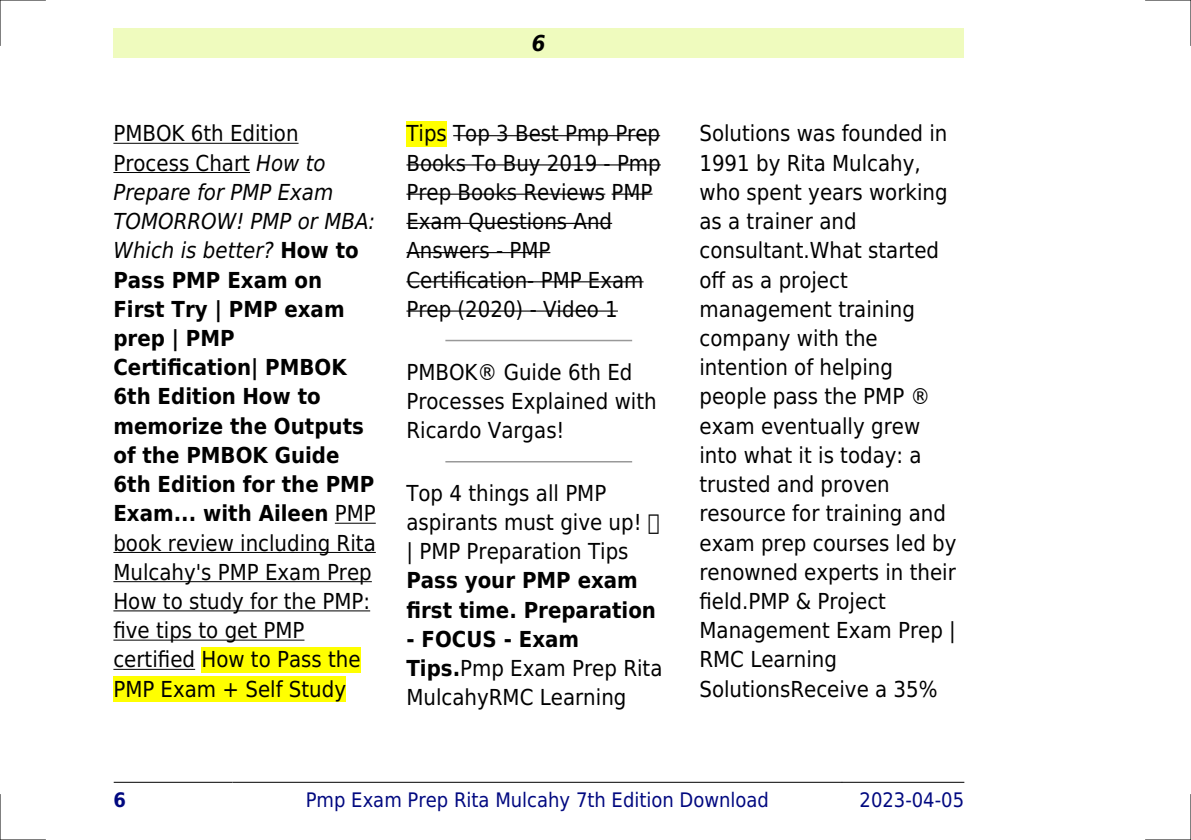
<style>
.page{position:relative;width:1191px;height:840px;background:#fff}
.page>*{position:absolute;margin:0;border:0;box-sizing:border-box;transform-origin:0 0}
.t1{font:22px/29.2px "DejaVu Sans Condensed";color:#000}
.t2{font:700 22px/29.2px "DejaVu Sans Condensed";color:#000}
.t3{font:italic 700 22px "DejaVu Sans Condensed";color:#000}
.t4{font:20px "DejaVu Sans Condensed";color:#000880}
.t5{font:700 20px "DejaVu Sans Condensed";color:#000880}
.s1{font-style:italic}
.s2{font-weight:700}
</style>
<div class="page">
<div style="left:113px;top:28px;width:851px;height:30px;background:#effbbe"></div>
<hr style="left:114px;top:781px;width:119px;height:1px;background:#000">
<hr style="left:233px;top:781px;width:608px;height:1px;background:#000">
<hr style="left:842px;top:781px;width:122px;height:1px;background:#000">
<hr style="left:113px;top:143px;width:185px;height:1px;background:#000">
<hr style="left:113px;top:172px;width:137px;height:1px;background:#000">
<hr style="left:335px;top:522px;width:41px;height:1px;background:#000">
<hr style="left:113px;top:551px;width:263px;height:1px;background:#000">
<hr style="left:113px;top:581px;width:259px;height:1px;background:#000">
<hr style="left:113px;top:610px;width:257px;height:1px;background:#000">
<hr style="left:113px;top:639px;width:191px;height:1px;background:#000">
<hr style="left:113px;top:668px;width:82px;height:1px;background:#000">
<div style="left:201px;top:646px;width:159px;height:26px;background:#ff0"></div>
<div style="left:113px;top:676px;width:233px;height:25px;background:#ff0"></div>
<div style="left:406px;top:121px;width:41px;height:25px;background:#ff0"></div>
<hr style="left:453px;top:135px;width:207px;height:1px;background:#000">
<hr style="left:406px;top:164px;width:255px;height:1px;background:#000">
<hr style="left:406px;top:193px;width:199px;height:2px;background:#000">
<hr style="left:611px;top:193px;width:41px;height:2px;background:#000">
<hr style="left:406px;top:223px;width:206px;height:1px;background:#000">
<hr style="left:406px;top:252px;width:144px;height:1px;background:#000">
<hr style="left:406px;top:281px;width:237px;height:1px;background:#000">
<hr style="left:406px;top:310px;width:212px;height:1px;background:#000">
<hr style="left:446px;top:339px;width:185px;height:2px;background:#999">
<hr style="left:446px;top:460px;width:185px;height:2px;background:#999">
<hr style="left:0;top:0;width:45px;height:1px;background:#000">
<hr style="left:1145px;top:0;width:46px;height:1px;background:#000">
<hr style="left:0;top:839px;width:45px;height:1px;background:#000">
<hr style="left:1145px;top:839px;width:46px;height:1px;background:#000">
<hr style="left:0;top:0;width:1px;height:45px;background:#000">
<hr style="left:0;top:794px;width:1px;height:45px;background:#000">
<hr style="left:1190px;top:0;width:1px;height:45px;background:#000">
<hr style="left:1190px;top:794px;width:1px;height:45px;background:#000">
<p class="t3" style="left:532px;top:30px;width:15px">6</p>
<p class="t1" style="left:113px;top:119px;width:264px">PMBOK 6th Edition<br>Process Chart <span class="s1">How to<br>Prepare for PMP Exam<br>TOMORROW! PMP or MBA:<br>Which is better?</span> <span class="s2">How to<br>Pass PMP Exam on<br>First Try | PMP exam prep | PMP<br>Certification| PMBOK<br>6th Edition How to memorize the Outputs of the PMBOK Guide<br>6th Edition for the PMP<br>Exam... with Aileen</span> PMP book review including Rita<br>Mulcahy's PMP Exam Prep<br>How to study for the PMP: five tips to get PMP certified How to Pass the<br>PMP Exam + Self Study</p>
<p class="t1" style="left:406px;top:119px;width:256px">Tips Top 3 Best Pmp Prep<br>Books To Buy 2019 - Pmp<br>Prep Books Reviews PMP<br>Exam Questions And<br>Answers - PMP<br>Certification- PMP Exam<br>Prep (2020) - Video 1</p>
<p class="t1" style="left:406px;top:357px;width:252px">PMBOK® Guide 6th Ed<br>Processes Explained with<br>Ricardo Vargas!</p>
<p class="t1" style="left:406px;top:478px;width:237px">Top 4 things all PMP aspirants must give up! | PMP Preparation Tips</p>
<p class="t2" style="left:406px;top:566px;width:251px">Pass your PMP exam first time. Preparation</p>
<p class="t1" style="left:406px;top:624px;width:257px"><span class="s2">- FOCUS - Exam<br>Tips.</span>Pmp Exam Prep Rita<br>MulcahyRMC Learning</p>
<p class="t1" style="left:699px;top:119px;width:258px">Solutions was founded in<br>1991 by Rita Mulcahy, who spent years working as a trainer and consultant.What started off as a project management training company with the intention of helping people pass the PMP ® exam eventually grew into what it is today: a trusted and proven resource for training and exam prep courses led by renowned experts in their field.PMP &amp; Project<br>Management Exam Prep |<br>RMC Learning<br>SolutionsReceive a 35%</p>
<p class="t5" style="left:113px;top:787px;width:14px">6</p>
<p class="t4" style="left:306px;top:787px;width:465px">Pmp Exam Prep Rita Mulcahy 7th Edition Download</p>
<p class="t4" style="left:859px;top:787px;width:106px">2023-04-05</p>
</div>
